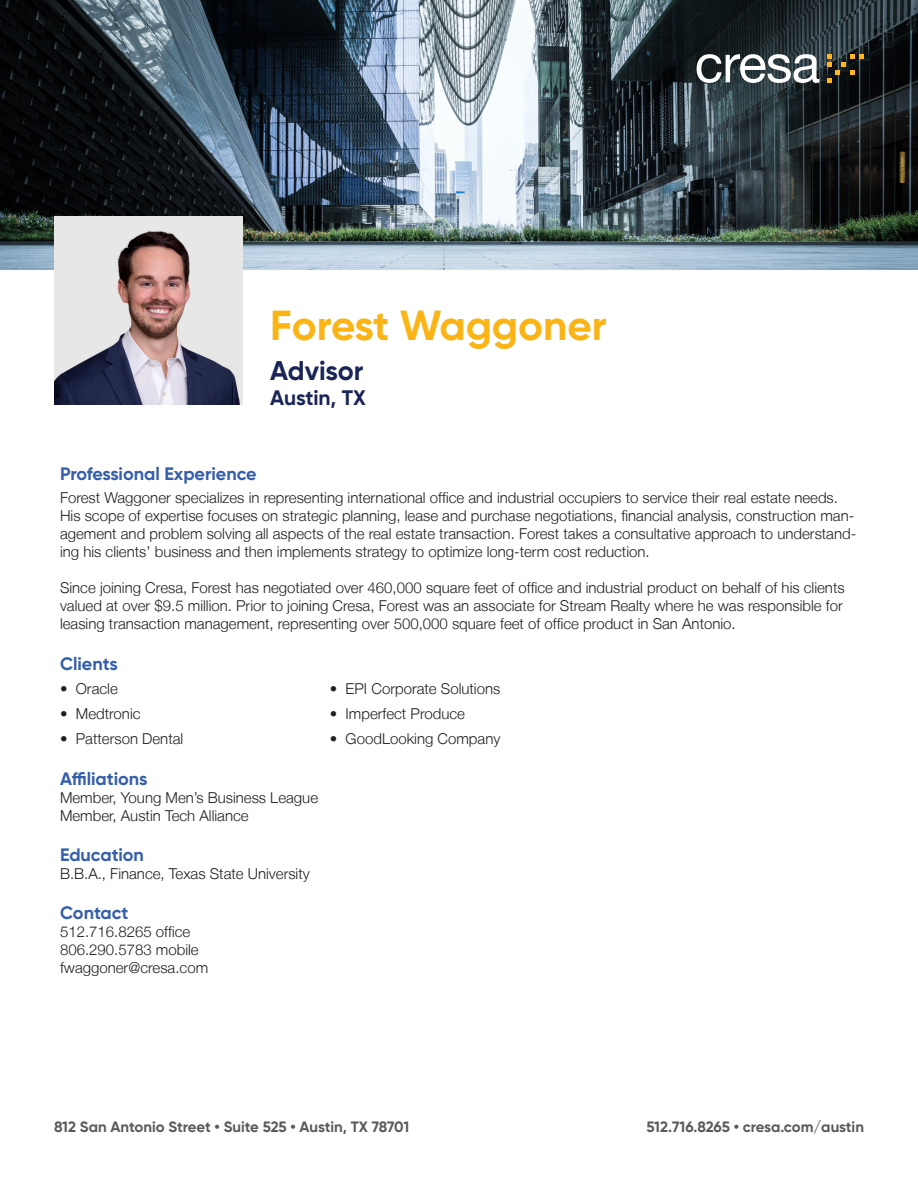
<style>
.page{position:relative;width:918px;height:1188px;background:#fff}
.page>*{position:absolute;margin:0;border:0;box-sizing:border-box;transform-origin:0 0}
.t1{font:700 42px "Gilroy";color:#fbb416}
.t2{font:700 27px "Gilroy";color:#1a2557}
.t3{font:700 21px "Gilroy";letter-spacing:-.005em;color:#1a2557}
.t4{font:700 18px "Gilroy";color:#355eab}
.t5{font:300 15px/18px "Helvetica Neue LT";color:#231f20}
.t6{font:700 15px "Gilroy";letter-spacing:-.005em;color:#595a59}
</style>
<div class="page">
<img style="left:0;top:0;width:918px;height:270px">
<img style="left:54px;top:216px;width:189px;height:189px">
<svg style="left:697px;top:54px;width:122px;height:29px"></svg>
<svg style="left:827px;top:54px;width:37px;height:29px"></svg>
<p class="t1" style="left:270px;top:299px;width:338px">Forest Waggoner</p>
<p class="t2" style="left:270px;top:354px;width:95px">Advisor</p>
<p class="t3" style="left:270px;top:385px;width:97px">Austin, TX</p>
<p class="t4" style="left:60px;top:462px;width:198px">Professional Experience</p>
<p class="t5" style="left:60px;top:488px;width:798px">Forest Waggoner specializes in representing international office and industrial occupiers to service their real estate needs.<br>His scope of expertise focuses on strategic planning, lease and purchase negotiations, financial analysis, construction man&shy;agement and problem solving all aspects of the real estate transaction. Forest takes a consultative approach to understand&shy;ing his clients’ business and then implements strategy to optimize long-term cost reduction.</p>
<p class="t5" style="left:60px;top:578px;width:786px">Since joining Cresa, Forest has negotiated over 460,000 square feet of office and industrial product on behalf of his clients valued at over $9.5 million. Prior to joining Cresa, Forest was an associate for Stream Realty where he was responsible for leasing transaction management, representing over 500,000 square feet of office product in San Antonio.</p>
<p class="t4" style="left:60px;top:653px;width:59px">Clients</p>
<p class="t5" style="left:60px;top:679px;width:59px">• Oracle</p>
<p class="t5" style="left:330px;top:679px;width:172px">• EPI Corporate Solutions</p>
<p class="t5" style="left:60px;top:705px;width:82px">• Medtronic</p>
<p class="t5" style="left:330px;top:705px;width:137px">• Imperfect Produce</p>
<p class="t5" style="left:60px;top:730px;width:125px">• Patterson Dental</p>
<p class="t5" style="left:330px;top:730px;width:172px">• GoodLooking Company</p>
<p class="t4" style="left:60px;top:768px;width:89px">Affiliations</p>
<p class="t5" style="left:60px;top:789px;width:260px">Member, Young Men’s Business League</p>
<p class="t5" style="left:60px;top:807px;width:190px">Member, Austin Tech Alliance</p>
<p class="t4" style="left:60px;top:843px;width:86px">Education</p>
<p class="t5" style="left:60px;top:864px;width:251px">B.B.A., Finance, Texas State University</p>
<p class="t4" style="left:60px;top:901px;width:70px">Contact</p>
<p class="t5" style="left:60px;top:922px;width:132px">512.716.8265 office</p>
<p class="t5" style="left:60px;top:940px;width:140px">806.290.5783 mobile</p>
<p class="t5" style="left:60px;top:958px;width:150px">fwaggoner@cresa.com</p>
<p class="t6" style="left:54px;top:1118px;width:357px">812 San Antonio Street • Suite 525 • Austin, TX 78701</p>
<p class="t6" style="left:646px;top:1118px;width:219px">512.716.8265 • cresa.com/austin</p>
</div>
